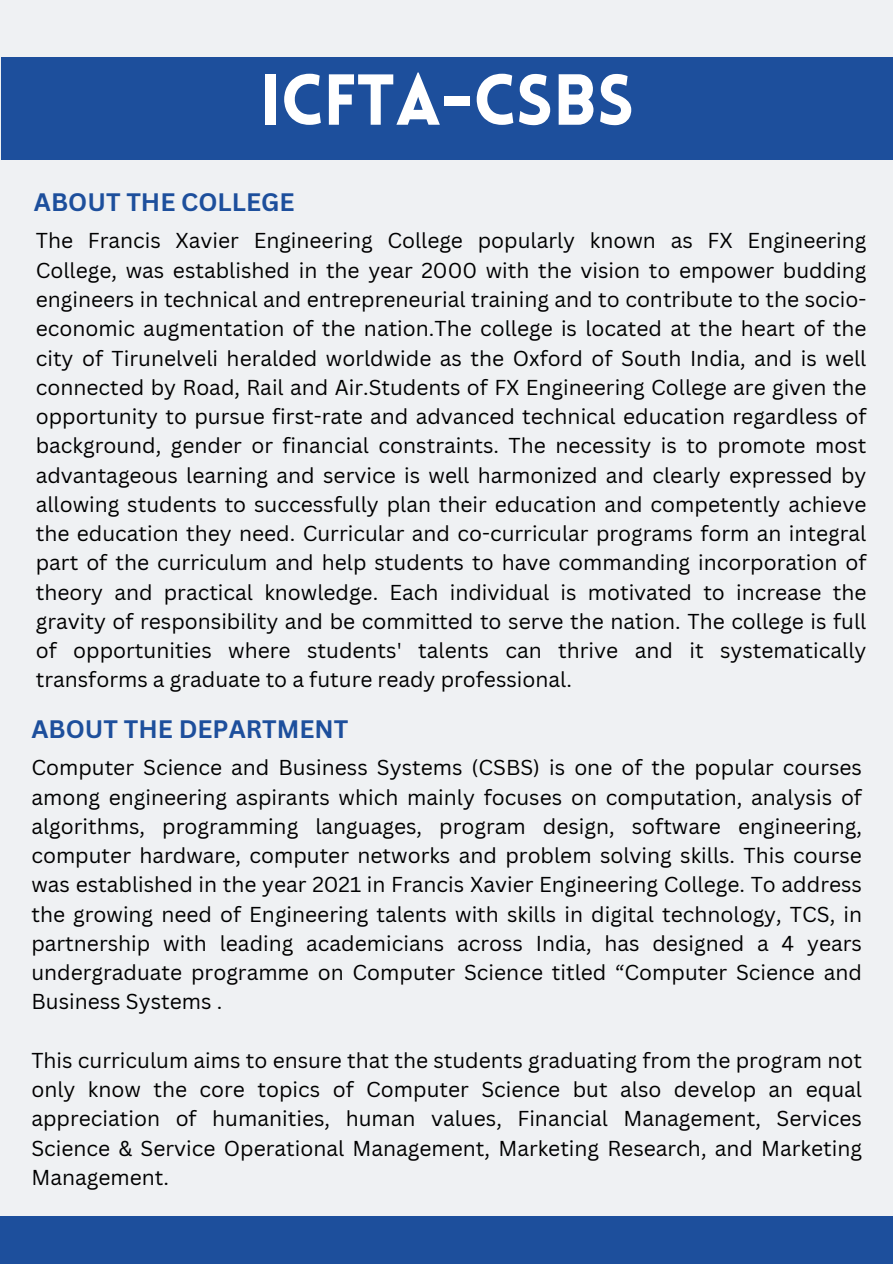
<style>
.page{position:relative;width:893px;height:1264px;background:#fff}
.page>*{position:absolute;margin:0;border:0;box-sizing:border-box;transform-origin:0 0}
.t1{font:900 70.5px "Lovelo";color:#fff}
.t2{font:700 24.6px "Canva Sans";color:#1d4f9c}
.t3{font:21px/29.2px "Canva Sans";color:#000;text-align:justify}
</style>
<div class="page">
<div style="left:0;top:0;width:892px;height:1263px;background:#eff1f3"></div>
<div style="left:2px;top:57px;width:890px;height:103px;background:#1d4f9c"></div>
<div style="left:0;top:1215px;width:892px;height:48px;background:#1d4f9c"></div>
<h1 class="t1" style="left:259px;top:72px;width:376px">ICFTA-CSBS</h1>
<p class="t2" style="left:34px;top:185px;width:262px">ABOUT THE COLLEGE</p>
<p class="t3" style="left:36px;top:226px;width:832px">The Francis Xavier Engineering College popularly known as FX Engineering College, was established in the year 2000 with the vision to empower budding engineers in technical and entrepreneurial training and to contribute to the socio&shy;economic augmentation of the nation.The college is located at the heart of the city of Tirunelveli heralded worldwide as the Oxford of South India, and is well connected by Road, Rail and Air.Students of FX Engineering College are given the opportunity to pursue first-rate and advanced technical education regardless of background, gender or financial constraints. The necessity is to promote most advantageous learning and service is well harmonized and clearly expressed by allowing students to successfully plan their education and competently achieve the education they need. Curricular and co-curricular programs form an integral part of the curriculum and help students to have commanding incorporation of theory and practical knowledge. Each individual is motivated to increase the gravity of responsibility and be committed to serve the nation. The college is full of opportunities where students' talents can thrive and it systematically transforms a graduate to a future ready professional.</p>
<p class="t2" style="left:31px;top:712px;width:318px">ABOUT THE DEPARTMENT</p>
<p class="t3" style="left:31px;top:752px;width:832px">Computer Science and Business Systems (CSBS) is one of the popular courses among engineering aspirants which mainly focuses on computation, analysis of algorithms, programming languages, program design, software engineering, computer hardware, computer networks and problem solving skills. This course was established in the year 2021 in Francis Xavier Engineering College. To address the growing need of Engineering talents with skills in digital technology, TCS, in partnership with leading academicians across India, has designed a 4 years undergraduate programme on Computer Science titled “Computer Science and Business Systems .</p>
<p class="t3" style="left:31px;top:1045px;width:832px">This curriculum aims to ensure that the students graduating from the program not only know the core topics of Computer Science but also develop an equal appreciation of humanities, human values, Financial Management, Services Science &amp; Service Operational Management, Marketing Research, and Marketing Management.</p>
</div>
